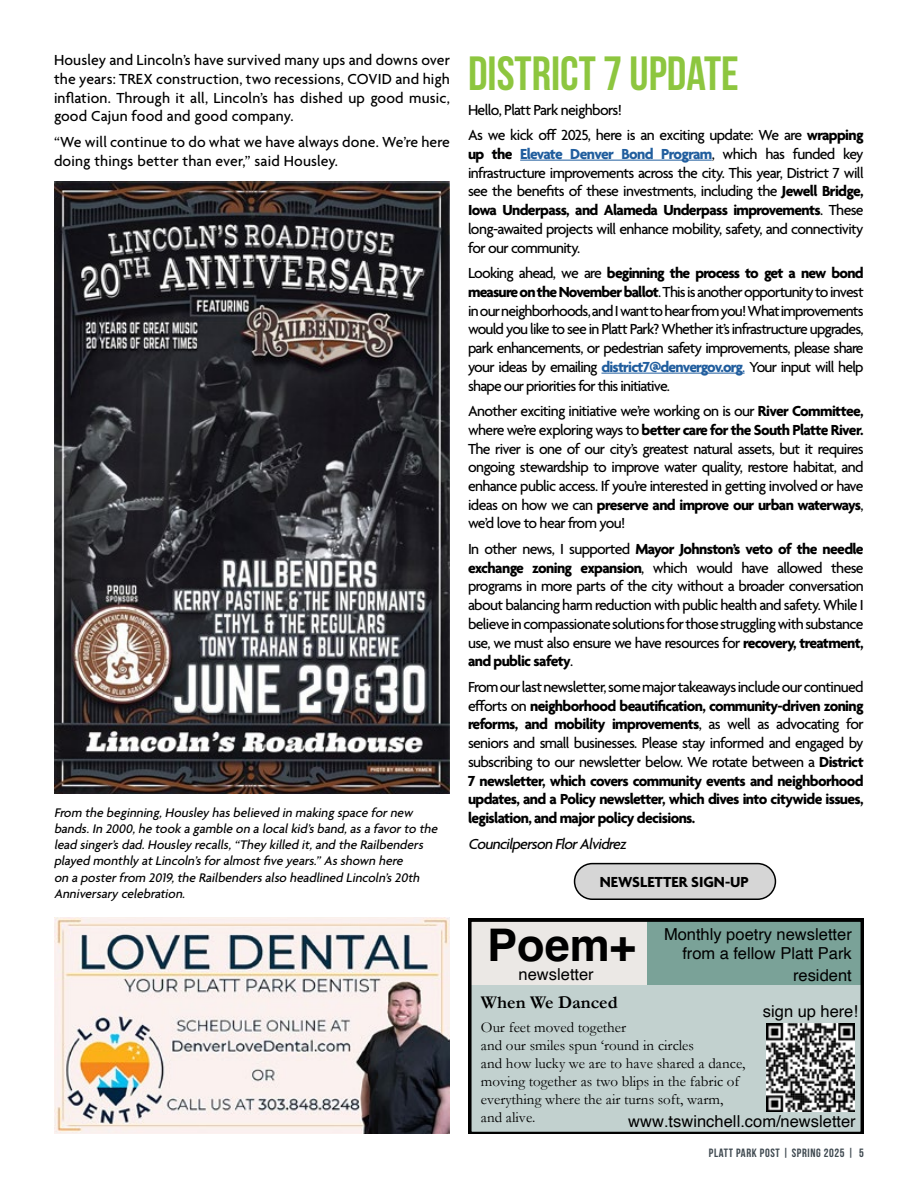
<style>
.page{position:relative;width:918px;height:1188px;background:#fff}
.page>*{position:absolute;margin:0;border:0;box-sizing:border-box;transform-origin:0 0}
.t1{font:700 48px "Bebas Neue";color:#8dc63f}
.t2{font:700 45px "Helvetica";color:#000}
.t3{font:700 18px "Garamond";color:#000}
.t4{font:16.5px/19.5px "Helvetica";color:#000;text-align:right}
.t5{font:500 15.75px/18.8px "Agenda";letter-spacing:-.04em;color:#000;text-align:justify}
.t6{font:700 15.75px/18.8px "Agenda";letter-spacing:-.04em;color:#000;text-align:justify}
.t7{font:500 15.75px/18.8px "Agenda";letter-spacing:.01em;color:#000}
.t8{font:italic 500 15.75px "Agenda";color:#000}
.t9{font:700 15.75px "Agenda";color:#000}
.t10{font:15px/18px "Garamond";color:#000}
.t11{font:italic 500 13.5px/16.2px "Agenda";letter-spacing:-.005em;color:#000}
.t12{font:12px "Bebas Neue";letter-spacing:.05em;color:#3e484f}
.s1{font-weight:700}
.s2{font-weight:700;color:#215e9e}
.s3{color:#215e9e}
.s4{font-weight:500}
</style>
<div class="page">
<hr style="left:520px;top:160px;width:192px;height:1px;background:#215e9e">
<hr style="left:601px;top:373px;width:144px;height:1px;background:#215e9e">
<img style="left:54px;top:182px;width:396px;height:612px">
<img style="left:54px;top:918px;width:396px;height:216px">
<svg style="left:468px;top:918px;width:396px;height:216px;background:#b1c1be"></svg>
<img style="left:766px;top:1023px;width:88px;height:89px">
<div style="left:575px;top:864px;width:200px;height:35px;background:#d6d6d6;border-radius:18px"></div>
<div style="left:574px;top:863px;width:202px;height:37px;border:2px solid #000101;border-radius:18px"></div>
<p class="t5" style="left:54px;top:52px;width:398px">Housley and Lincoln’s have survived many ups and downs over the years: TREX construction, two recessions, COVID and high inflation. Through it all, Lincoln’s has dished up good music, good Cajun food and good company.</p>
<p class="t7" style="left:54px;top:134px;width:398px">“We will continue to do what we have always done. We’re here doing things better than ever,” said Housley.</p>
<p class="t11" style="left:54px;top:805px;width:388px">From the beginning,Housley hasbelieved in making space fornew bands.In 2000,he took a gamble on a localkid’sband,asa favorto the lead singer’sdad.Housley recalls,“They killed it,and the Railbenders played monthly atLincoln’sforalmostfive years.”Asshown here<br>on a posterfrom 2019,the Railbendersalso headlined Lincoln’s20th Anniversary celebration.</p>
<h1 class="t1" style="left:468px;top:47px;width:272px">DISTRICT 7 UPDATE</h1>
<p class="t5" style="left:468px;top:98px;width:397px;line-height:25.5px">Hello, Platt Park neighbors!<br>As we kick off 2025, here is an exciting update: We are <span class="s1">wrapping</span></p>
<p class="t5" style="left:468px;top:145px;width:397px"><span class="s1">up the</span> <span class="s2">Elevate Denver Bond Program</span>, which has funded key infrastructure improvements across the city. This year, District 7 will see the benefits of these investments, including the <span class="s1">Jewell Bridge, Iowa Underpass, and Alameda Underpass improvements</span>. These long-awaited projects will enhance mobility, safety, and connectivity for our community.</p>
<p class="t5" style="left:468px;top:265px;width:397px">Looking ahead, we are <span class="s1">beginning the process to get a new bond measure on the November ballot</span>. This is another opportunity to invest in our neighborhoods, and I want to hear from you! What improvements would you like to see in Platt Park? Whether it’s infrastructure upgrades, park enhancements, or pedestrian safety improvements, please share your ideas by emailing <span class="s2">district7@denvergov.org</span><span class="s3">.</span> Your input will help shape our priorities for this initiative.</p>
<p class="t5" style="left:468px;top:403px;width:397px">Another exciting initiative we’re working on is our <span class="s1">River Committee, </span>where we’re exploring ways to <span class="s1">better care for the South Platte River.<br></span>The river is one of our city’s greatest natural assets, but it requires ongoing stewardship to improve water quality, restore habitat, and enhance public access. If you’re interested in getting involved or have ideas on how we can <span class="s1">preserve and improve our urban waterways</span>, we’d love to hear from you!</p>
<p class="t5" style="left:468px;top:541px;width:397px">In other news, I supported <span class="s1">Mayor Johnston’s veto of the needle exchange zoning expansion</span>, which would have allowed these programs in more parts of the city without a broader conversation about balancing harm reduction with public health and safety. While I believe in compassionate solutions for those struggling with substance use, we must also ensure we have resources for <span class="s1">recovery, treatment, and public safety</span>.</p>
<p class="t6" style="left:468px;top:679px;width:397px"><span class="s4">From our last newsletter, some major takeaways include our continued efforts on</span> neighborhood beautification, community-driven zoning reforms, and mobility improvements<span class="s4">, as well as advocating for seniors and small businesses. Please stay informed and engaged by subscribing to our newsletter below. We rotate between a</span> District 7 newsletter, which covers community events and neighborhood updates, and a Policy newsletter, which dives into citywide issues, legislation, and major policy decisions.</p>
<p class="t8" style="left:468px;top:835px;width:163px">CouncilpersonFlorAlvidrez</p>
<p class="t9" style="left:600px;top:874px;width:151px">NEWSLETTER SIGN-UP</p>
<p class="t4" style="left:664px;top:925px;width:189px">Monthly poetry newsletter from a fellow Platt Park</p>
<h2 class="t2" style="left:487px;top:918px;width:150px">Poem+</h2>
<p class="t3" style="left:481px;top:990px;width:138px">When We Danced</p>
<p class="t10" style="left:481px;top:1018px;width:266px">Our feet moved together<br>and our smiles spun ‘round in circles<br>and how lucky we are to have shared a dance, moving together as two blips in the fabric of everything where the air turns soft, warm, and alive.</p>
<p class="t4" style="left:519px;top:965px;width:77px">newsletter</p>
<p class="t4" style="left:793px;top:966px;width:60px">resident</p>
<p class="t4" style="left:763px;top:1002px;width:97px">sign up here!</p>
<p class="t4" style="left:628px;top:1112px;width:229px">www.tswinchell.com/newsletter</p>
<p class="t12" style="left:709px;top:1146px;width:157px">PLATT PARK POST | SPRING 2025 | 5</p>
</div>
